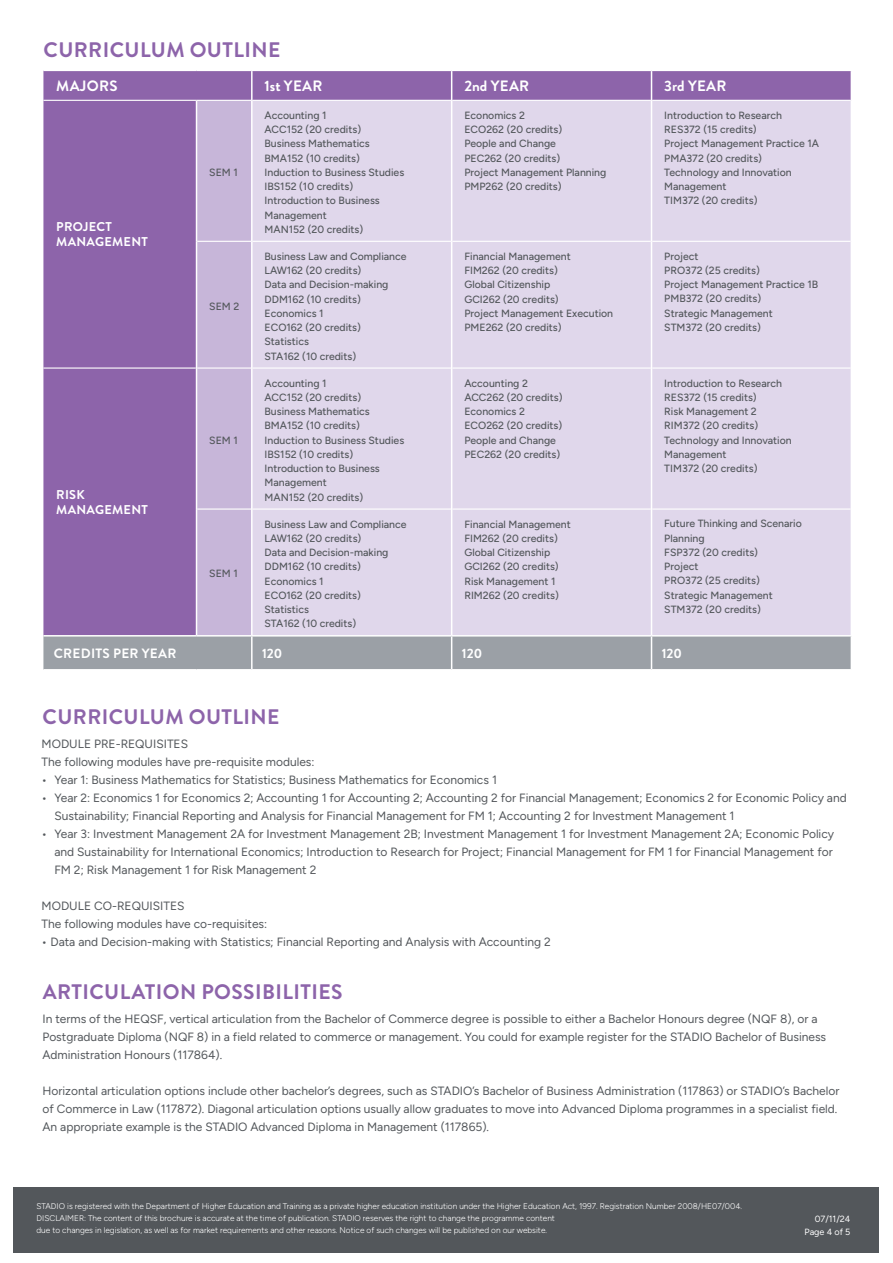
<style>
.page{position:relative;width:893px;height:1263px;background:#fff}
.page>*{position:absolute;margin:0;border:0;box-sizing:border-box;transform-origin:0 0}
.t1{font:700 21px "Brandon Grotesque";letter-spacing:.02em;color:#8d64aa}
.t2{font:700 15px "Brandon Grotesque";letter-spacing:.02em;color:#fff}
.t3{font:700 13.5px "Brandon Grotesque";letter-spacing:.02em;color:#fff}
.t4{font:700 12.75px/15px "Brandon Grotesque";letter-spacing:.02em;color:#fff}
.t5{font:300 12px/18px "Figtree";color:#53575b}
.t6{font:300 10.5px/14.2px "Figtree";color:#53575b}
.t7{font:300 9px/13.5px "Figtree";color:#fff;text-align:right}
.t8{font:300 8.25px/12px "Figtree";color:#fff}
</style>
<div class="page">
<div style="left:14px;top:1187px;width:865px;height:66px;background:#53575b"></div>
<svg style="left:43px;top:71px;width:808px;height:599px;background:#cabbd9"></svg>
<hr style="left:43px;top:635px;width:154px;height:1px;background:#fff">
<hr style="left:197px;top:635px;width:55px;height:1px;background:#fff">
<hr style="left:252px;top:635px;width:200px;height:1px;background:#fff">
<hr style="left:452px;top:635px;width:199px;height:1px;background:#fff">
<hr style="left:651px;top:635px;width:201px;height:1px;background:#fff">
<h1 class="t1" style="left:44px;top:35px;width:238px">CURRICULUM OUTLINE</h1>
<h2 class="t2" style="left:56px;top:75px;width:63px">MAJORS</h2>
<h2 class="t2" style="left:265px;top:75px;width:59px">1st YEAR</h2>
<h2 class="t2" style="left:464px;top:75px;width:66px">2nd YEAR</h2>
<h2 class="t2" style="left:664px;top:75px;width:64px">3rd YEAR</h2>
<p class="t4" style="left:56px;top:219px;width:93px">PROJECT<br>MANAGEMENT</p>
<p class="t4" style="left:56px;top:487px;width:93px">RISK<br>MANAGEMENT</p>
<p class="t6" style="left:209px;top:165px;width:30px">SEM 1</p>
<p class="t6" style="left:209px;top:299px;width:32px">SEM 2</p>
<p class="t6" style="left:209px;top:433px;width:30px">SEM 1</p>
<p class="t6" style="left:209px;top:567px;width:30px">SEM 1</p>
<p class="t6" style="left:265px;top:108px;width:141px">Accounting 1<br>ACC152 (20 credits)<br>Business Mathematics<br>BMA152 (10 credits)<br>Induction to Business Studies<br>IBS152 (10 credits)<br>Introduction to Business<br>Management<br>MAN152 (20 credits)</p>
<p class="t6" style="left:464px;top:108px;width:143px">Economics 2<br>ECO262 (20 credits)<br>People and Change<br>PEC262 (20 credits)<br>Project Management Planning<br>PMP262 (20 credits)</p>
<p class="t6" style="left:664px;top:108px;width:156px">Introduction to Research<br>RES372 (15 credits)<br>Project Management Practice 1A<br>PMA372 (20 credits)<br>Technology and Innovation<br>Management<br>TIM372 (20 credits)</p>
<p class="t6" style="left:265px;top:249px;width:144px">Business Law and Compliance<br>LAW162 (20 credits)<br>Data and Decision-making<br>DDM162 (10 credits)<br>Economics 1<br>ECO162 (20 credits)<br>Statistics<br>STA162 (10 credits)</p>
<p class="t6" style="left:464px;top:249px;width:150px">Financial Management<br>FIM262 (20 credits)<br>Global Citizenship<br>GCI262 (20 credits)<br>Project Management Execution<br>PME262 (20 credits)</p>
<p class="t6" style="left:664px;top:249px;width:155px">Project<br>PRO372 (25 credits)<br>Project Management Practice 1B<br>PMB372 (20 credits)<br>Strategic Management<br>STM372 (20 credits)</p>
<p class="t6" style="left:265px;top:376px;width:141px">Accounting 1<br>ACC152 (20 credits)<br>Business Mathematics<br>BMA152 (10 credits)<br>Induction to Business Studies<br>IBS152 (10 credits)<br>Introduction to Business<br>Management<br>MAN152 (20 credits)</p>
<p class="t6" style="left:464px;top:376px;width:100px">Accounting 2<br>ACC262 (20 credits)<br>Economics 2<br>ECO262 (20 credits)<br>People and Change<br>PEC262 (20 credits)</p>
<p class="t6" style="left:664px;top:376px;width:129px">Introduction to Research<br>RES372 (15 credits)<br>Risk Management 2<br>RIM372 (20 credits)<br>Technology and Innovation<br>Management<br>TIM372 (20 credits)</p>
<p class="t6" style="left:265px;top:517px;width:144px">Business Law and Compliance<br>LAW162 (20 credits)<br>Data and Decision-making<br>DDM162 (10 credits)<br>Economics 1<br>ECO162 (20 credits)<br>Statistics<br>STA162 (10 credits)</p>
<p class="t6" style="left:464px;top:517px;width:108px">Financial Management<br>FIM262 (20 credits)<br>Global Citizenship<br>GCI262 (20 credits)<br>Risk Management 1<br>RIM262 (20 credits)</p>
<p class="t6" style="left:664px;top:517px;width:139px">Future Thinking and Scenario<br>Planning<br>FSP372 (20 credits)<br>Project<br>PRO372 (25 credits)<br>Strategic Management<br>STM372 (20 credits)</p>
<p class="t3" style="left:54px;top:643px;width:124px">CREDITS PER YEAR</p>
<p class="t3" style="left:262px;top:643px;width:22px">120</p>
<p class="t3" style="left:462px;top:643px;width:22px">120</p>
<p class="t3" style="left:662px;top:643px;width:22px">120</p>
<h1 class="t1" style="left:43px;top:702px;width:238px">CURRICULUM OUTLINE</h1>
<p class="t5" style="left:42px;top:734px;width:274px">MODULE PRE-REQUISITES<br>The following modules have pre-requisite modules:</p>
<p class="t5" style="left:42px;top:770px;width:457px">• Year 1: Business Mathematics for Statistics; Business Mathematics for Economics 1</p>
<p class="t5" style="left:54px;top:788px;width:794px;text-indent:-13px">• Year 2: Economics 1 for Economics 2; Accounting 1 for Accounting 2; Accounting 2 for Financial Management; Economics 2 for Economic Policy and<br>Sustainability; Financial Reporting and Analysis for Financial Management for FM 1; Accounting 2 for Investment Management 1</p>
<p class="t5" style="left:54px;top:824px;width:781px;text-align:justify;text-indent:-13px">• Year 3: Investment Management 2A for Investment Management 2B; Investment Management 1 for Investment Management 2A; Economic Policy and Sustainability for International Economics; Introduction to Research for Project; Financial Management for FM 1 for Financial Management for FM 2; Risk Management 1 for Risk Management 2</p>
<p class="t5" style="left:42px;top:896px;width:227px">MODULE CO-REQUISITES<br>The following modules have co-requisites:</p>
<p class="t5" style="left:42px;top:932px;width:511px">• Data and Decision-making with Statistics; Financial Reporting and Analysis with Accounting 2</p>
<h1 class="t1" style="left:43px;top:977px;width:301px">ARTICULATION POSSIBILITIES</h1>
<p class="t5" style="left:43px;top:1010px;width:785px">In terms of the HEQSF, vertical articulation from the Bachelor of Commerce degree is possible to either a Bachelor Honours degree (NQF 8), or a<br>Postgraduate Diploma (NQF 8) in a field related to commerce or management. You could for example register for the STADIO Bachelor of Business<br>Administration Honours (117864).</p>
<p class="t5" style="left:43px;top:1082px;width:798px">Horizontal articulation options include other bachelor’s degrees, such as STADIO’s Bachelor of Business Administration (117863) or STADIO’s Bachelor of Commerce in Law (117872). Diagonal articulation options usually allow graduates to move into Advanced Diploma programmes in a specialist field.<br>An appropriate example is the STADIO Advanced Diploma in Management (117865).</p>
<p class="t8" style="left:37px;top:1200px;width:707px">STADIO is registered with the Department of Higher Education and Training as a private higher education institution under the Higher Education Act, 1997. Registration Number 2008/HE07/004.<br>DISCLAIMER: The content of this brochure is accurate at the time of publication. STADIO reserves the right to change the programme content<br>due to changes in legislation, as well as for market requirements and other reasons. Notice of such changes will be published on our website.</p>
<p class="t7" style="left:805px;top:1212px;width:47px">07/11/24<br>Page 4 of 5</p>
</div>
